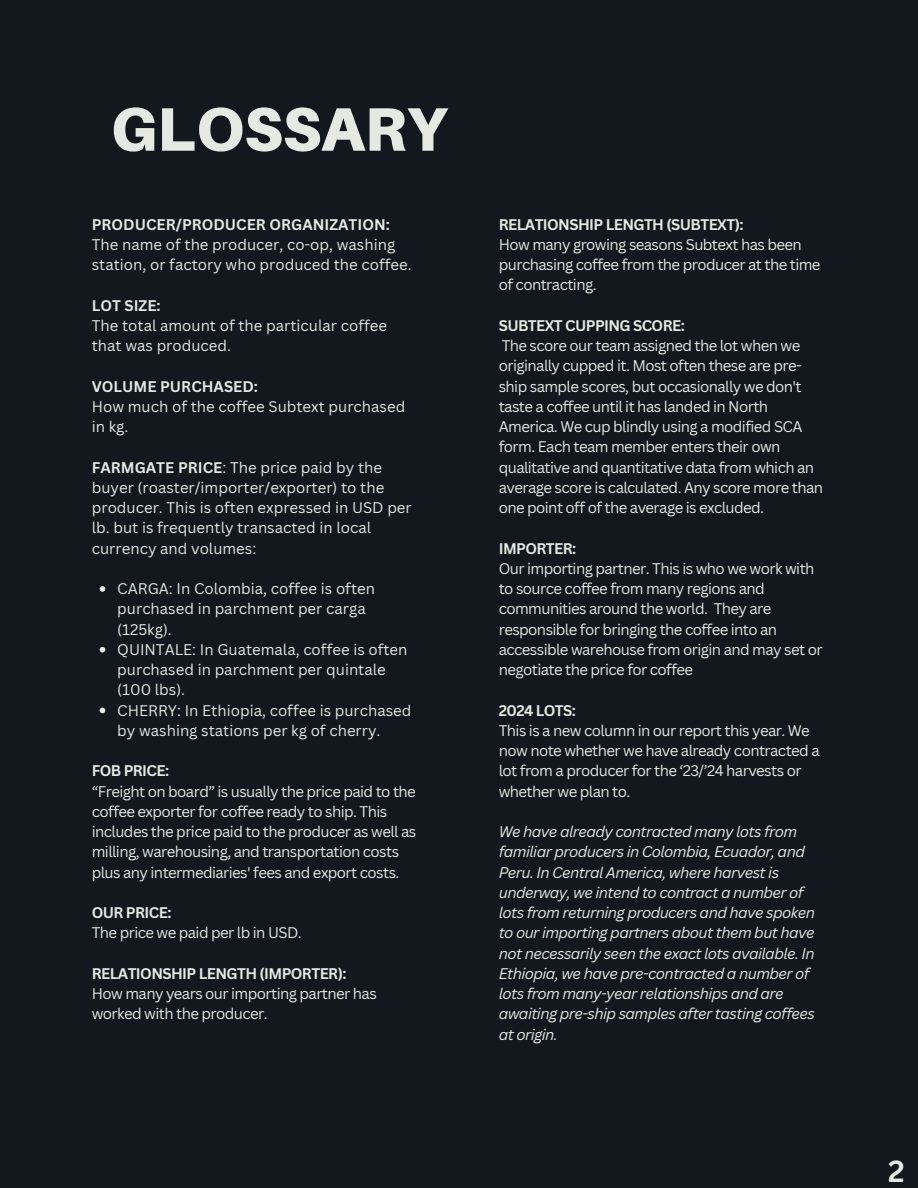
<style>
.page{position:relative;width:918px;height:1188px;background:#12181e}
.page>*{position:absolute;margin:0;border:0;box-sizing:border-box;transform-origin:0 0}
.t1{font:900 61.5px "Aileron";color:#e4e9e2}
.t2{font:700 29.7px "Canva Sans";color:#e4e9e2}
.t3{font:15px/20.2px "Canva Sans";letter-spacing:-.04em;color:#e4e9e2}
.t4{font:15px/20.2px "Canva Sans";color:#e4e9e2}
.t5{font:italic 15px/20.2px "Canva Sans";letter-spacing:-.04em;color:#e4e9e2}
.t6{font:700 15px "Canva Sans";letter-spacing:-.04em;color:#e4e9e2}
.t7{font:700 15px "Canva Sans";color:#e4e9e2}
.s1{font-weight:700}
</style>
<div class="page">
<svg style="left:100px;top:586px;width:5px;height:6px"></svg>
<svg style="left:100px;top:647px;width:5px;height:6px"></svg>
<svg style="left:100px;top:708px;width:5px;height:5px"></svg>
<p class="t1" style="left:110px;top:91px;width:338px">GLOSSARY</p>
<h1 class="t7" style="left:92px;top:213px;width:300px">PRODUCER/PRODUCER ORGANIZATION:</h1>
<p class="t4" style="left:92px;top:234px;width:322px">The name of the producer, co-op, washing station, or factory who produced the coffee.</p>
<p class="t6" style="left:92px;top:294px;width:70px">LOT SIZE:</p>
<p class="t4" style="left:92px;top:315px;width:297px">The total amount of the particular coffee that was produced.</p>
<p class="t7" style="left:92px;top:375px;width:168px">VOLUME PURCHASED:</p>
<p class="t4" style="left:92px;top:396px;width:315px">How much of the coffee Subtext purchased in kg.</p>
<p class="t4" style="left:92px;top:457px;width:322px"><span class="s1">FARMGATE PRICE</span>: The price paid by the buyer (roaster/importer/exporter) to the producer. This is often expressed in USD per lb. but is frequently transacted in local currency and volumes:</p>
<p class="t4" style="left:117px;top:578px;width:259px">CARGA: In Colombia, coffee is often purchased in parchment per carga (125kg).</p>
<p class="t4" style="left:117px;top:639px;width:292px">QUINTALE: In Guatemala, coffee is often purchased in parchment per quintale (100 lbs).</p>
<p class="t4" style="left:117px;top:700px;width:296px">CHERRY: In Ethiopia, coffee is purchased by washing stations per kg of cherry.</p>
<p class="t6" style="left:92px;top:760px;width:79px">FOB PRICE:</p>
<p class="t3" style="left:92px;top:781px;width:326px">“Freight on board” is usually the price paid to the coffee exporter for coffee ready to ship. This includes the price paid to the producer as well as milling, warehousing, and transportation costs plus any intermediaries' fees and export costs.</p>
<p class="t6" style="left:92px;top:902px;width:81px">OUR PRICE:</p>
<p class="t3" style="left:92px;top:922px;width:211px">The price we paid per lb in USD.</p>
<p class="t6" style="left:92px;top:963px;width:256px">RELATIONSHIP LENGTH (IMPORTER):</p>
<p class="t3" style="left:92px;top:983px;width:287px">How many years our importing partner has worked with the producer.</p>
<p class="t6" style="left:499px;top:213px;width:246px">RELATIONSHIP LENGTH (SUBTEXT):</p>
<p class="t3" style="left:499px;top:234px;width:323px">How many growing seasons Subtext has been purchasing coffee from the producer at the time of contracting.</p>
<p class="t6" style="left:499px;top:315px;width:188px">SUBTEXT CUPPING SCORE:</p>
<p class="t3" style="left:499px;top:335px;width:326px">The score our team assigned the lot when we originally cupped it. Most often these are pre&shy;ship sample scores, but occasionally we don't taste a coffee until it has landed in North America. We cup blindly using a modified SCA form. Each team member enters their own qualitative and quantitative data from which an average score is calculated. Any score more than one point off of the average is excluded.</p>
<p class="t6" style="left:499px;top:537px;width:79px">IMPORTER:</p>
<p class="t3" style="left:499px;top:558px;width:325px">Our importing partner. This is who we work with to source coffee from many regions and communities around the world. They are responsible for bringing the coffee into an accessible warehouse from origin and may set or negotiate the price for coffee</p>
<p class="t6" style="left:499px;top:699px;width:79px">2024 LOTS:</p>
<p class="t3" style="left:499px;top:720px;width:322px">This is a new column in our report this year. We now note whether we have already contracted a lot from a producer for the ‘23/’24 harvests or whether we plan to.</p>
<p class="t5" style="left:499px;top:821px;width:318px">We have already contracted many lots from familiar producers in Colombia, Ecuador, and Peru. In Central America, where harvest is underway, we intend to contract a number of lots from returning producers and have spoken to our importing partners about them but have not necessarily seen the exact lots available. In Ethiopia, we have pre-contracted a number of lots from many-year relationships and are awaiting pre-ship samples after tasting coffees at origin.</p>
<p class="t2" style="left:888px;top:1150px;width:18px">2</p>
</div>
